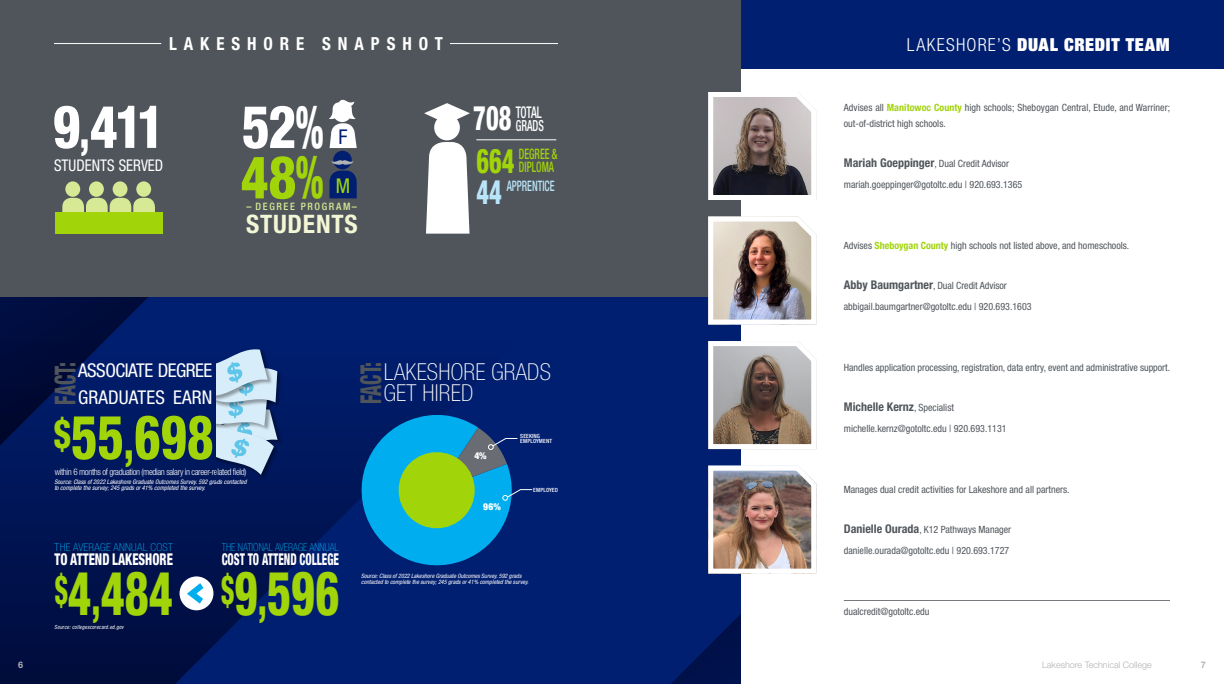
<style>
.page{position:relative;width:1224px;height:684px;background:#fff}
.page>*{position:absolute;margin:0;border:0;box-sizing:border-box;transform-origin:0 0}
.Page_Header-BOX{font:800 condensed 61.2px "Helvetica Neue";color:#a2d40a;scale:.74 1}
.Page_Header-BOX-2{font:800 condensed 61.2px "Helvetica Neue";color:#a2d40a;scale:.83 1}
.Page_Header-BOX-3{font:800 condensed 59.5px "Helvetica Neue";color:#fff;scale:.9 1}
.Page_Header-BOX-4{font:800 condensed 59.5px "Helvetica Neue";color:#a2d40a;scale:.9 1}
.Page_Header-BOX-5{font:800 condensed 34px "Helvetica Neue";color:#fff;scale:.72 1}
.Page_Header-BOX-6{font:800 condensed 34px "Helvetica Neue";color:#a2d40a;scale:.72 1}
.Page_Header-BOX-7{font:800 condensed 34px "Helvetica Neue";color:#b9e5fa;scale:.72 1}
.Page_Header-BOX-8{font:800 condensed 28.8px "Helvetica Neue";letter-spacing:-.01em;color:#50555b;scale:.66 1}
.Page_Header-BOX-9{font:700 condensed 25.5px "Helvetica Neue";letter-spacing:.03em;color:#f2f6d5}
.Page_Header-BOX-10{font:100 condensed 23.4px "Helvetica Neue";letter-spacing:.01em;color:#fff}
.Page_Header-BOX-11{font:condensed 20.4px "Helvetica Neue";color:#001f70}
.Page_Header-BOX-12{font:condensed 20.4px "Helvetica Neue";color:#a2d40a}
.Page_Header-BOX-13{font:condensed 19px/27px "Helvetica Neue";letter-spacing:-.025em;color:#fff}
.t1{font:900 expanded 18px "Helvetica Neue";letter-spacing:.035em;color:#fff}
.Page_Header-BOX-14{font:700 condensed 18px "Helvetica Neue";letter-spacing:.41em;color:#fff;scale:.94 1}
.Page_Header-BOX-15{font:800 condensed 16.3px "Helvetica Neue";color:#fff;scale:.67 1}
.Page_Header-BOX-16{font:800 condensed 16.3px "Helvetica Neue";color:#fff;scale:.77 1}
.Page_Header-BOX-17{font:condensed 16.1px "Helvetica Neue";color:#fff;scale:.93 1}
.Page_Header-BOX-18{font:500 condensed 16.1px "Helvetica Neue";letter-spacing:-.02em;color:#fff;scale:.69 1}
.Page_Header-BOX-19{font:500 condensed 15.3px "Helvetica Neue";color:#fff;scale:.69 1}
.Page_Header-BOX-20{font:500 condensed 14.4px "Helvetica Neue";color:#a2d40a;scale:.69 1}
.Page_Header-BOX-21{font:500 condensed 14.4px "Helvetica Neue";color:#b9e5fa;scale:.69 1}
.Body{font:700 condensed 12px "Helvetica Neue";color:#50555b}
.Page_Header-BOX-22{font:100 condensed 11px "Helvetica Neue";color:#00aeef;scale:.91 1}
.Page_Header-BOX-23{font:100 condensed 11px "Helvetica Neue";letter-spacing:.03em;color:#00aeef}
.Page_Header-BOX-24{font:500 condensed 10.2px "Helvetica Neue";letter-spacing:.16em;color:#d7e995}
.Body-2{font:condensed 10px/16px "Helvetica Neue";color:#50555b}
.t2{font:900 condensed 9.6px "Helvetica Neue";color:#fff}
.Page_Header-BOX-25{font:300 condensed 9px "Helvetica Neue";letter-spacing:-.04em;color:#fff}
.Program_Options_List_-_White{font:300 9px "Helvetica Neue";color:#b1b2b4}
.Program_Options_List_-_White-2{font:700 9px "Helvetica Neue";color:#b1b2b4}
.Page_Header-BOX-26{font:italic condensed 6.3px/6px "Helvetica Neue";color:#fff}
.Page_Header-BOX-27{font:italic condensed 6px/5.7px "Helvetica Neue";color:#fff}
.Page_Header-BOX-28{font:italic condensed 5.7px "Helvetica Neue";letter-spacing:.045em;color:#fff;scale:.91 1}
.Cluster{font:500 condensed 5.7px/5.7px "Helvetica Neue";letter-spacing:.02em;color:#fff}
.s1{font-weight:300;font-stretch:condensed}
.s2{font-size:48px}
.s3{font-weight:700;color:#a2d40a}
.s4{font-weight:700;font-size:12px}
.s5{font-weight:400;font-size:10px}
</style>
<div class="page">
<div style="left:789px;top:0;width:435px;height:69px;background:#001f70"></div>
<div style="left:612px;top:0;width:177px;height:684px;background:#001f70"></div>
<svg style="left:0;top:297px;width:612px;height:387px;background:#001960"></svg>
<div style="left:0;top:0;width:741px;height:297px;background:#50555b"></div>
<img style="left:278px;top:366px;width:6px;height:97px">
<img style="left:217px;top:419px;width:63px;height:62px">
<svg style="left:217px;top:346px;width:61px;height:129px;background:#94b1cc"></svg>
<svg style="left:330px;top:171px;width:27px;height:27px"></svg>
<div style="left:333px;top:151px;width:19px;height:18px;background:#001f70;border-radius:50%"></div>
<svg style="left:332px;top:160px;width:21px;height:5px"></svg>
<svg style="left:329px;top:99px;width:28px;height:49px"></svg>
<svg style="left:424px;top:103px;width:46px;height:131px"></svg>
<hr style="left:476px;top:139px;width:80px;height:1px;background:#fff">
<svg style="left:352px;top:411px;width:181px;height:164px;background:#1d7792"></svg>
<hr style="left:54px;top:43px;width:107px;height:1px;background:#fff">
<hr style="left:450px;top:43px;width:108px;height:1px;background:#fff">
<div style="left:741px;top:70px;width:483px;height:614px;background:#fff"></div>
<hr style="left:844px;top:600px;width:326px;height:1px;background:#50555b">
<svg style="left:708px;top:92px;width:109px;height:108px;background:#9c9595"></svg>
<img style="left:706px;top:216px;width:111px;height:111px">
<svg style="left:706px;top:339px;width:111px;height:113px"></svg>
<img style="left:706px;top:463px;width:111px;height:113px">
<div style="left:65px;top:181px;width:15px;height:16px;background:#d7e995;border-radius:50%"></div>
<div style="left:89px;top:181px;width:15px;height:16px;background:#d7e995;border-radius:50%"></div>
<div style="left:113px;top:181px;width:15px;height:16px;background:#d7e995;border-radius:50%"></div>
<svg style="left:62px;top:198px;width:93px;height:14px"></svg>
<div style="left:136px;top:181px;width:15px;height:16px;background:#d7e995;border-radius:50%"></div>
<div style="left:55px;top:212px;width:108px;height:22px;background:#a2d40a"></div>
<div style="left:180px;top:576px;width:33px;height:34px;background:#fff;border-radius:50%"></div>
<svg style="left:182px;top:574px;width:36px;height:39px"></svg>
<p class="Program_Options_List_-_White-2" style="left:18px;top:660px;width:7px">6</p>
<p class="Page_Header-BOX-14" style="left:169px;top:33px;width:293px">LAKESHORE SNAPSHOT</p>
<p class="t1" style="left:907px;top:33px;width:265px"><span class="s1">LAKESHORE’S</span> DUAL CREDIT TEAM</p>
<p class="Page_Header-BOX-3" style="left:53px;top:90px;width:126px">9<span class="s2">,</span>411</p>
<p class="Page_Header-BOX-17" style="left:54px;top:156px;width:119px">STUDENTS SERVED</p>
<p class="Page_Header-BOX-3" style="left:242px;top:90px;width:92px">52%</p>
<p class="Page_Header-BOX-4" style="left:241px;top:140px;width:94px">48%</p>
<p class="Page_Header-BOX-11" style="left:339px;top:125px;width:11px">F</p>
<p class="Page_Header-BOX-12" style="left:336px;top:174px;width:16px">M</p>
<p class="Page_Header-BOX-24" style="left:247px;top:200px;width:112px">– DEGREE PROGRAM–</p>
<p class="Page_Header-BOX-9" style="left:246px;top:209px;width:113px">STUDENTS</p>
<p class="Page_Header-BOX-5" style="left:473px;top:97px;width:55px">708</p>
<p class="Page_Header-BOX-18" style="left:516px;top:103px;width:39px">TOTAL</p>
<p class="Page_Header-BOX-19" style="left:516px;top:117px;width:42px">GRADS</p>
<p class="Page_Header-BOX-6" style="left:476px;top:140px;width:55px">664</p>
<p class="Page_Header-BOX-20" style="left:519px;top:145px;width:58px">DEGREE &amp;</p>
<p class="Page_Header-BOX-20" style="left:519px;top:158px;width:52px">DIPLOMA</p>
<p class="Page_Header-BOX-7" style="left:476px;top:171px;width:37px">44</p>
<p class="Page_Header-BOX-21" style="left:507px;top:177px;width:71px">APPRENTICE</p>
<p class="Page_Header-BOX-8" style="left:48px;top:405px;width:66px;rotate:-90deg">FACT:</p>
<p class="Page_Header-BOX-13" style="left:78px;top:357px;width:136px">ASSOCIATE DEGREE<br>GRADUATES EARN</p>
<p class="Page_Header-BOX-2" style="left:54px;top:399px;width:194px"><sup>$</sup>55<span class="s2">,</span>698</p>
<p class="Page_Header-BOX-25" style="left:55px;top:467px;width:193px">within 6 months of graduation (median salary in career-related field)</p>
<p class="Page_Header-BOX-26" style="left:54px;top:479px;width:194px">Source: Class of 2022 Lakeshore Graduate Outcomes Survey. 592 grads contacted to complete the survey; 245 grads or 41% completed the survey.</p>
<p class="Page_Header-BOX-23" style="left:55px;top:540px;width:120px">THE AVERAGE ANNUAL COST</p>
<p class="Page_Header-BOX-16" style="left:55px;top:549px;width:155px">TO ATTEND LAKESHORE</p>
<p class="Page_Header-BOX-22" style="left:222px;top:540px;width:130px">THE NATIONAL AVERAGE ANNUAL</p>
<p class="Page_Header-BOX-15" style="left:222px;top:549px;width:177px">COST TO ATTEND COLLEGE</p>
<p class="Page_Header-BOX" style="left:55px;top:555px;width:161px"><sup>$</sup>4<span class="s2">,</span>484</p>
<p class="Page_Header-BOX" style="left:221px;top:555px;width:161px"><sup>$</sup>9<span class="s2">,</span>596</p>
<p class="Page_Header-BOX-28" style="left:55px;top:624px;width:77px">Source: collegescorecard.ed.gov</p>
<p class="Page_Header-BOX-8" style="left:353px;top:404px;width:66px;rotate:-90deg">FACT:</p>
<p class="Page_Header-BOX-10" style="left:384px;top:359px;width:169px">LAKESHORE GRADS</p>
<p class="Page_Header-BOX-10" style="left:384px;top:380px;width:91px">GET HIRED</p>
<p class="t2" style="left:474px;top:450px;width:14px">4%</p>
<p class="t2" style="left:483px;top:500px;width:19px">96%</p>
<p class="Cluster" style="left:520px;top:433px;width:33px">SEEKING<br>EMPLOYMENT</p>
<p class="Cluster" style="left:533px;top:487px;width:26px">EMPLOYED</p>
<p class="Page_Header-BOX-27" style="left:361px;top:573px;width:169px">Source: Class of 2022 Lakeshore Graduate Outcomes Survey. 592 grads contacted to complete the survey; 245 grads or 41% completed the survey.</p>
<p class="Body-2" style="left:844px;top:99px;width:328px">Advises all <span class="s3">Manitowoc County</span> high schools; Sheboygan Central, Etude, and Warriner; out-of-district high schools.</p>
<p class="Body-2" style="left:844px;top:156px;width:167px"><span class="s4">Mariah Goeppinger</span>, Dual Credit Advisor</p>
<p class="Body-2" style="left:844px;top:176px;width:180px">mariah.goeppinger@gotoltc.edu | 920.693.1365</p>
<p class="Body-2" style="left:844px;top:237px;width:287px">Advises <span class="s3">Sheboygan County</span> high schools not listed above, and homeschools.</p>
<p class="Body-2" style="left:844px;top:278px;width:164px"><span class="s4">Abby Baumgartner</span>, Dual Credit Advisor</p>
<p class="Body-2" style="left:844px;top:298px;width:189px">abbigail.baumgartner@gotoltc.edu | 920.693.1603</p>
<p class="Body-2" style="left:844px;top:359px;width:328px">Handles application processing, registration, data entry, event and administrative support.</p>
<p class="Body" style="left:844px;top:400px;width:112px">Michelle Kernz<span class="s5">, Specialist</span></p>
<p class="Body-2" style="left:844px;top:420px;width:164px">michelle.kernz@gotoltc.edu | 920.693.1131</p>
<p class="Body-2" style="left:844px;top:481px;width:227px">Manages dual credit activities for Lakeshore and all partners.</p>
<p class="Body-2" style="left:844px;top:522px;width:169px"><span class="s4">Danielle Ourada</span>, K12 Pathways Manager</p>
<p class="Body-2" style="left:844px;top:542px;width:167px">danielle.ourada@gotoltc.edu | 920.693.1727</p>
<p class="Body-2" style="left:844px;top:603px;width:87px">dualcredit@gotoltc.edu</p>
<p class="Program_Options_List_-_White" style="left:1042px;top:660px;width:111px">Lakeshore Technical College</p>
<p class="Program_Options_List_-_White-2" style="left:1201px;top:660px;width:7px">7</p>
</div>
